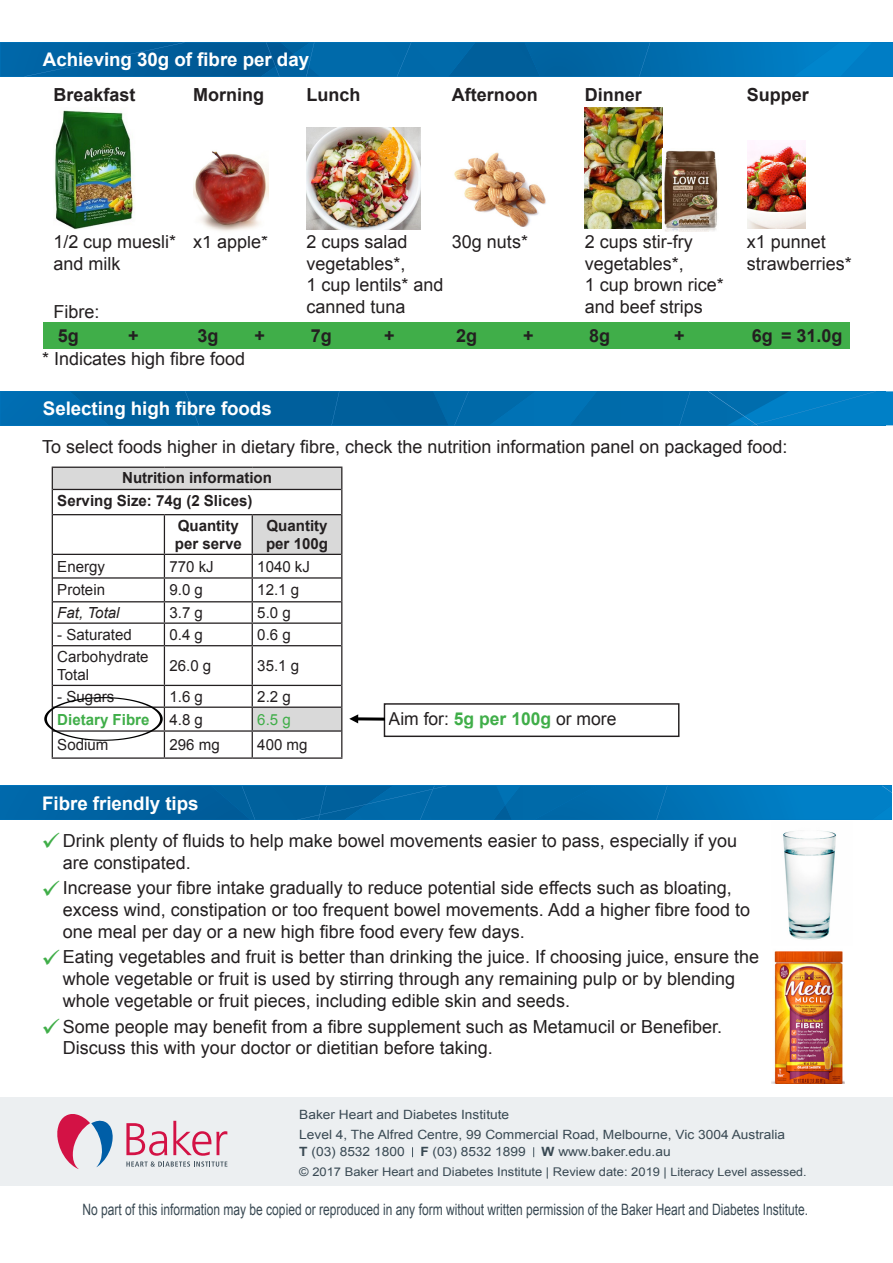
<style>
.page{position:relative;width:893px;height:1263px;background:#fff}
.page>*{position:absolute;margin:0;border:0;box-sizing:border-box;transform-origin:0 0}
.t1{font:700 18.75px "Arial";letter-spacing:-.005em;color:#fff}
.t2{font:18px/21.6px "Arial";color:#231f20}
.t3{font:700 18px "Arial";color:#231f20}
.t4{font:17.85px "Arial";color:#231f20}
.t5{font:15.75px "Arial";color:#394953;scale:.77 1}
.t6{font:15.3px/18.3px "Arial";color:#231f20}
.t7{font:700 15.3px/18.3px "Arial";color:#231f20}
.t8{font:700 15.3px "Arial";color:#40ae49}
.t9{font:italic 15.3px "Arial";color:#231f20}
.t10{font:15.3px "Arial";color:#40ae49}
.t11{font:12.75px/17.2px "Arial";color:#394953;scale:1.08 1}
.t12{font:12px "Arial";color:#394953;scale:1.08 1}
.s1{font-weight:700;color:#40ae49}
.s2{font-weight:700}
.s3{font-size:11.55px}
</style>
<div class="page">
<div style="left:0;top:1098px;width:893px;height:88px;background:#eceff1"></div>
<svg style="left:57px;top:1114px;width:56px;height:55px"></svg>
<svg style="left:126px;top:1121px;width:101px;height:46px"></svg>
<svg style="left:0;top:43px;width:893px;height:34px;background:#0068a9"></svg>
<svg style="left:0;top:391px;width:893px;height:34px;background:#006aaa"></svg>
<svg style="left:0;top:786px;width:892px;height:34px;background:#006bab"></svg>
<img style="left:772px;top:951px;width:73px;height:133px">
<img style="left:193px;top:151px;width:76px;height:80px">
<img style="left:307px;top:127px;width:113px;height:103px">
<img style="left:55px;top:110px;width:79px;height:119px">
<img style="left:454px;top:152px;width:92px;height:75px">
<img style="left:747px;top:141px;width:59px;height:88px">
<img style="left:585px;top:107px;width:78px;height:122px">
<img style="left:664px;top:150px;width:54px;height:81px">
<div style="left:44px;top:322px;width:806px;height:26px;background:#40ae49"></div>
<svg style="left:53px;top:468px;width:288px;height:262px"></svg>
<hr style="left:52px;top:467px;width:112px;height:1px;background:#231f20">
<hr style="left:164px;top:467px;width:88px;height:1px;background:#231f20">
<hr style="left:252px;top:467px;width:90px;height:1px;background:#231f20">
<hr style="left:53px;top:489px;width:111px;height:1px;background:#231f20">
<hr style="left:164px;top:489px;width:88px;height:1px;background:#231f20">
<hr style="left:252px;top:489px;width:89px;height:1px;background:#231f20">
<hr style="left:53px;top:514px;width:111px;height:1px;background:#231f20">
<hr style="left:164px;top:514px;width:88px;height:1px;background:#231f20">
<hr style="left:252px;top:514px;width:89px;height:1px;background:#231f20">
<hr style="left:53px;top:554px;width:111px;height:1px;background:#231f20">
<hr style="left:164px;top:554px;width:88px;height:1px;background:#231f20">
<hr style="left:53px;top:577px;width:111px;height:2px;background:#231f20">
<hr style="left:164px;top:577px;width:88px;height:2px;background:#231f20">
<hr style="left:53px;top:601px;width:111px;height:1px;background:#231f20">
<hr style="left:164px;top:601px;width:88px;height:1px;background:#231f20">
<hr style="left:53px;top:622px;width:111px;height:2px;background:#231f20">
<hr style="left:164px;top:622px;width:88px;height:2px;background:#231f20">
<hr style="left:53px;top:645px;width:111px;height:1px;background:#231f20">
<hr style="left:164px;top:645px;width:88px;height:1px;background:#231f20">
<hr style="left:53px;top:685px;width:111px;height:1px;background:#231f20">
<hr style="left:164px;top:685px;width:88px;height:1px;background:#231f20">
<hr style="left:53px;top:706px;width:111px;height:2px;background:#231f20">
<hr style="left:164px;top:706px;width:88px;height:2px;background:#231f20">
<hr style="left:53px;top:730px;width:111px;height:2px;background:#231f20">
<hr style="left:164px;top:730px;width:88px;height:2px;background:#231f20">
<hr style="left:52px;top:757px;width:112px;height:2px;background:#231f20">
<hr style="left:164px;top:757px;width:88px;height:2px;background:#231f20">
<hr style="left:252px;top:757px;width:90px;height:2px;background:#231f20">
<svg style="left:52px;top:468px;width:1px;height:47px"></svg>
<svg style="left:341px;top:468px;width:1px;height:47px"></svg>
<hr style="left:52px;top:515px;width:1px;height:39px;background:#231f20">
<hr style="left:164px;top:515px;width:1px;height:39px;background:#231f20">
<hr style="left:252px;top:515px;width:1px;height:39px;background:#231f20">
<hr style="left:341px;top:515px;width:1px;height:39px;background:#231f20">
<svg style="left:52px;top:554px;width:1px;height:92px"></svg>
<svg style="left:164px;top:555px;width:1px;height:90px"></svg>
<hr style="left:52px;top:646px;width:1px;height:39px;background:#231f20">
<hr style="left:164px;top:646px;width:1px;height:39px;background:#231f20">
<svg style="left:52px;top:685px;width:1px;height:72px"></svg>
<svg style="left:164px;top:686px;width:1px;height:71px"></svg>
<svg style="left:252px;top:554px;width:90px;height:204px"></svg>
<div style="left:384px;top:703px;width:295px;height:34px;border:1px solid #231f20"></div>
<div style="left:45px;top:697px;width:117px;height:44px;border:2px solid #000;border-radius:50%"></div>
<svg style="left:349px;top:714px;width:36px;height:9px"></svg>
<img style="left:783px;top:831px;width:53px;height:109px">
<p class="t1" style="left:43px;top:47px;width:268px">Achieving 30g of fibre per day</p>
<p class="t3" style="left:54px;top:82px;width:84px">Breakfast</p>
<p class="t3" style="left:307px;top:82px;width:55px">Lunch</p>
<p class="t3" style="left:193px;top:82px;width:72px">Morning</p>
<p class="t3" style="left:452px;top:82px;width:87px">Afternoon</p>
<p class="t3" style="left:585px;top:82px;width:59px">Dinner</p>
<p class="t3" style="left:747px;top:82px;width:64px">Supper</p>
<p class="t2" style="left:54px;top:231px;width:124px">1/2 cup muesli* and milk</p>
<p class="t2" style="left:452px;top:231px;width:78px">30g nuts*</p>
<p class="t2" style="left:193px;top:231px;width:77px">x1 apple*</p>
<p class="t2" style="left:585px;top:231px;width:141px">2 cups stir-fry vegetables*,<br>1 cup brown rice* and beef strips</p>
<p class="t2" style="left:747px;top:231px;width:107px">x1 punnet strawberries*</p>
<p class="t2" style="left:307px;top:231px;width:139px">2 cups salad vegetables*,<br>1 cup lentils* and canned tuna</p>
<p class="t2" style="left:54px;top:301px;width:48px">Fibre:</p>
<p class="t3" style="left:58px;top:323px;width:23px">5g</p>
<p class="t3" style="left:128px;top:323px;width:12px">+</p>
<p class="t3" style="left:197px;top:323px;width:23px">3g</p>
<p class="t3" style="left:255px;top:323px;width:12px">+</p>
<p class="t3" style="left:311px;top:323px;width:23px">7g</p>
<p class="t3" style="left:384px;top:323px;width:12px">+</p>
<p class="t3" style="left:456px;top:323px;width:23px">2g</p>
<p class="t3" style="left:523px;top:323px;width:12px">+</p>
<p class="t3" style="left:589px;top:323px;width:23px">8g</p>
<p class="t3" style="left:674px;top:323px;width:12px">+</p>
<p class="t3" style="left:752px;top:323px;width:23px">6g</p>
<p class="t3" style="left:781px;top:323px;width:63px">= 31.0g</p>
<p class="t2" style="left:42px;top:348px;width:205px">* Indicates high fibre food</p>
<p class="t1" style="left:43px;top:396px;width:230px">Selecting high fibre foods</p>
<p class="t2" style="left:42px;top:436px;width:747px">To select foods higher in dietary fibre, check the nutrition information panel on packaged food:</p>
<p class="t7" style="left:122px;top:469px;width:151px">Nutrition information</p>
<p class="t7" style="left:57px;top:492px;width:197px">Serving Size: 74g (2 Slices)</p>
<p class="t7" style="left:175px;top:517px;width:69px">Quantity per serve</p>
<p class="t7" style="left:266px;top:517px;width:63px">Quantity per 100g</p>
<p class="t6" style="left:57px;top:557px;width:49px">Energy</p>
<p class="t6" style="left:169px;top:557px;width:46px">770 kJ</p>
<p class="t6" style="left:257px;top:557px;width:54px">1040 kJ</p>
<p class="t6" style="left:57px;top:581px;width:49px">Protein</p>
<p class="t6" style="left:169px;top:581px;width:35px">9.0 g</p>
<p class="t6" style="left:257px;top:581px;width:43px">12.1 g</p>
<p class="t9" style="left:57px;top:603px;width:64px">Fat, Total</p>
<p class="t6" style="left:169px;top:604px;width:35px">3.7 g</p>
<p class="t6" style="left:257px;top:604px;width:35px">5.0 g</p>
<p class="t6" style="left:57px;top:626px;width:76px">- Saturated</p>
<p class="t6" style="left:169px;top:626px;width:35px">0.4 g</p>
<p class="t6" style="left:257px;top:626px;width:35px">0.6 g</p>
<p class="t6" style="left:57px;top:648px;width:93px">Carbohydrate<br>Total</p>
<p class="t6" style="left:169px;top:657px;width:43px">26.0 g</p>
<p class="t6" style="left:257px;top:657px;width:43px">35.1 g</p>
<p class="t6" style="left:57px;top:687px;width:58px">- Sugars</p>
<p class="t6" style="left:169px;top:687px;width:35px">1.6 g</p>
<p class="t6" style="left:257px;top:687px;width:35px">2.2 g</p>
<p class="t8" style="left:57px;top:709px;width:94px">Dietary Fibre</p>
<p class="t6" style="left:169px;top:710px;width:35px">4.8 g</p>
<p class="t10" style="left:257px;top:709px;width:35px">6.5 g</p>
<p class="t6" style="left:57px;top:736px;width:53px">Sodium</p>
<p class="t6" style="left:169px;top:736px;width:52px">296 mg</p>
<p class="t6" style="left:257px;top:736px;width:52px">400 mg</p>
<p class="t1" style="left:42px;top:790px;width:158px">Fibre friendly tips</p>
<p class="t4" style="left:389px;top:707px;width:229px">Aim for: <span class="s1">5g per 100g</span> or more</p>
<p class="t2" style="left:63px;top:830px;width:676px">Drink plenty of fluids to help make bowel movements easier to pass, especially if you are constipated.</p>
<p class="t2" style="left:63px;top:877px;width:689px">Increase your fibre intake gradually to reduce potential side effects such as bloating, excess wind, constipation or too frequent bowel movements. Add a higher fibre food to one meal per day or a new high fibre food every few days.</p>
<p class="t2" style="left:63px;top:946px;width:698px">Eating vegetables and fruit is better than drinking the juice. If choosing juice, ensure the whole vegetable or fruit is used by stirring through any remaining pulp or by blending whole vegetable or fruit pieces, including edible skin and seeds.</p>
<p class="t2" style="left:63px;top:1015px;width:661px">Some people may benefit from a fibre supplement such as Metamucil or Benefiber.<br>Discuss this with your doctor or dietitian before taking.</p>
<p class="t11" style="left:299px;top:1106px;width:196px">Baker Heart and Diabetes Institute</p>
<p class="t11" style="left:299px;top:1126px;width:451px">Level 4, The Alfred Centre, 99 Commercial Road, Melbourne, Vic 3004 Australia<br><span class="s2">T</span> (03) 8532 1800 <span class="s2">F</span> (03) 8532 1899 <span class="s2">W</span> www.baker.edu.au</p>
<p class="t12" style="left:299px;top:1164px;width:471px">© 2017 Baker Heart and Diabetes Institute | Review date: 2019 | <span class="s3">Literacy Level assessed.</span></p>
<p class="t5" style="left:83px;top:1199px;width:944px">No part of this information may be copied or reproduced in any form without written permission of the Baker Heart and Diabetes Institute.</p>
</div>
